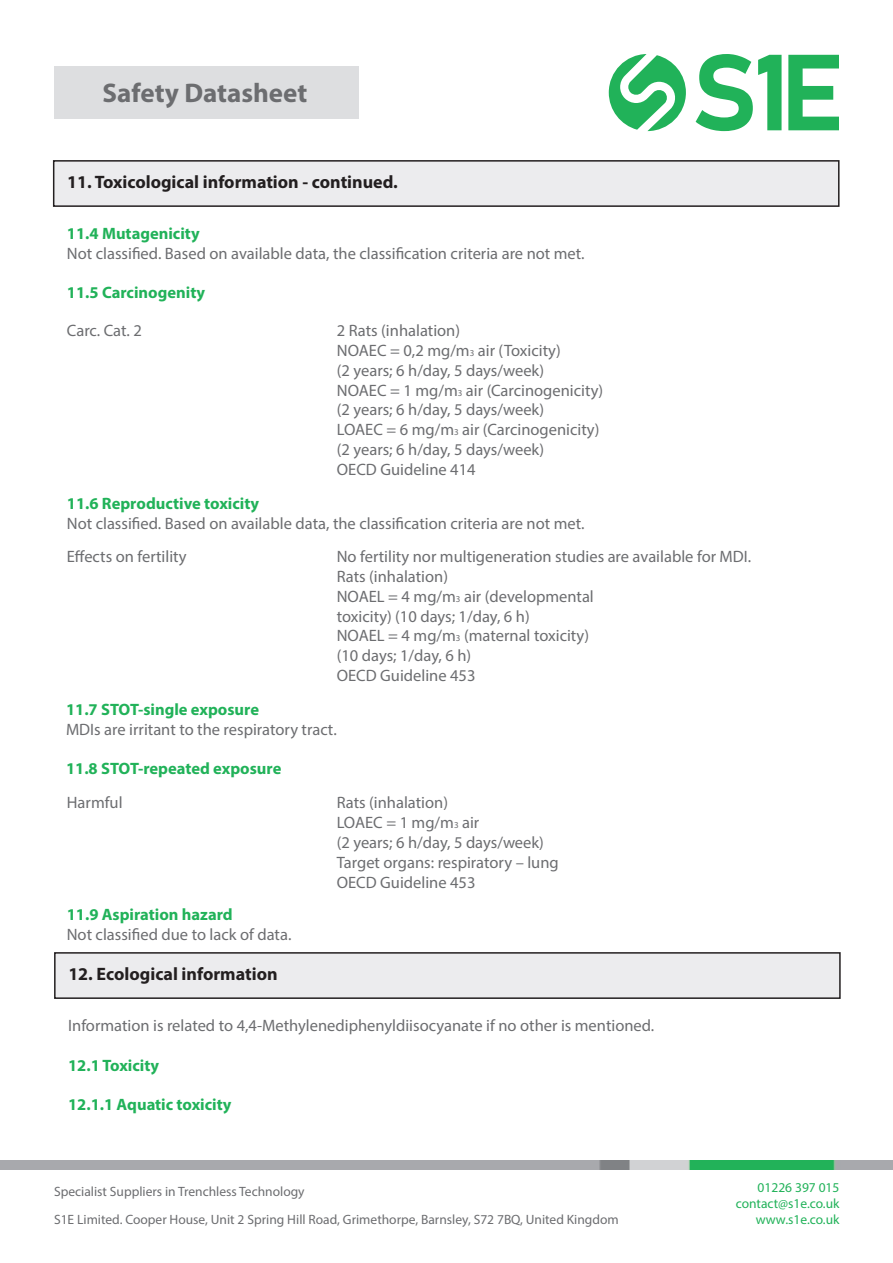
<style>
.page{position:relative;width:893px;height:1263px;background:#fff}
.page>*{position:absolute;margin:0;border:0;box-sizing:border-box;transform-origin:0 0}
.t1{font:700 27px "Myriad Pro";color:#6c6d70}
.t2{font:700 18px "Myriad Pro";color:#231f20}
.t3{font:16.5px "Myriad Pro";color:#6c6d70}
.t4{font:700 16.5px "Myriad Pro";color:#21b259}
.Body_text{font:13.5px "Myriad Pro";color:#6c6d70}
.t5{font:13.5px "Myriad Pro";color:#21b259}
.s1{font-size:9px}
</style>
<div class="page">
<div style="left:54px;top:66px;width:305px;height:53px;background:#dddee0"></div>
<svg style="left:696px;top:54px;width:85px;height:77px"></svg>
<svg style="left:788px;top:55px;width:51px;height:75px"></svg>
<svg style="left:609px;top:54px;width:77px;height:77px"></svg>
<img style="left:1px;top:1160px;width:892px;height:9px">
<div style="left:54px;top:161px;width:785px;height:45px;background:#ececee"></div>
<div style="left:53px;top:160px;width:786px;height:47px;border:2px solid #231f20"></div>
<div style="left:55px;top:953px;width:785px;height:45px;background:#ececee"></div>
<div style="left:54px;top:952px;width:787px;height:47px;border:2px solid #231f20"></div>
<p class="t1" style="left:102px;top:75px;width:206px">Safety Datasheet</p>
<p class="t2" style="left:67px;top:170px;width:332px">11. Toxicological information - continued.</p>
<p class="t4" style="left:67px;top:223px;width:134px">11.4 Mutagenicity</p>
<p class="t3" style="left:67px;top:243px;width:519px">Not classified. Based on available data, the classification criteria are not met.</p>
<p class="t4" style="left:67px;top:282px;width:140px">11.5 Carcinogenity</p>
<p class="t3" style="left:67px;top:320px;width:76px">Carc. Cat. 2</p>
<p class="t3" style="left:337px;top:320px;width:125px">2 Rats (inhalation)</p>
<p class="t3" style="left:337px;top:340px;width:225px">NOAEC = 0,2 mg/m<span class="s1">3</span> air (Toxicity)</p>
<p class="t3" style="left:337px;top:360px;width:209px">(2 years; 6 h/day, 5 days/week)</p>
<p class="t3" style="left:337px;top:380px;width:268px">NOAEC = 1 mg/m<span class="s1">3</span> air (Carcinogenicity)</p>
<p class="t3" style="left:337px;top:400px;width:209px">(2 years; 6 h/day, 5 days/week)</p>
<p class="t3" style="left:337px;top:419px;width:264px">LOAEC = 6 mg/m<span class="s1">3</span> air (Carcinogenicity)</p>
<p class="t3" style="left:337px;top:439px;width:209px">(2 years; 6 h/day, 5 days/week)</p>
<p class="t3" style="left:337px;top:459px;width:140px">OECD Guideline 414</p>
<p class="t4" style="left:67px;top:493px;width:194px">11.6 Reproductive toxicity</p>
<p class="t3" style="left:67px;top:513px;width:519px">Not classified. Based on available data, the classification criteria are not met.</p>
<p class="t3" style="left:67px;top:546px;width:121px">Effects on fertility</p>
<p class="t3" style="left:337px;top:546px;width:416px">No fertility nor multigeneration studies are available for MDI.</p>
<p class="t3" style="left:337px;top:566px;width:113px">Rats (inhalation)</p>
<p class="t3" style="left:337px;top:586px;width:259px">NOAEL = 4 mg/m<span class="s1">3</span> air (developmental</p>
<p class="t3" style="left:337px;top:606px;width:194px">toxicity) (10 days; 1/day, 6 h)</p>
<p class="t3" style="left:337px;top:626px;width:254px">NOAEL = 4 mg/m<span class="s1">3</span> (maternal toxicity)</p>
<p class="t3" style="left:337px;top:645px;width:136px">(10 days; 1/day, 6 h)</p>
<p class="t3" style="left:337px;top:665px;width:140px">OECD Guideline 453</p>
<p class="t4" style="left:66px;top:698px;width:195px">11.7 STOT-single exposure</p>
<p class="t3" style="left:66px;top:719px;width:272px">MDIs are irritant to the respiratory tract.</p>
<p class="t4" style="left:66px;top:758px;width:217px">11.8 STOT-repeated exposure</p>
<p class="t3" style="left:67px;top:793px;width:57px">Harmful</p>
<p class="t3" style="left:337px;top:793px;width:113px">Rats (inhalation)</p>
<p class="t3" style="left:337px;top:812px;width:144px">LOAEC = 1 mg/m<span class="s1">3</span> air</p>
<p class="t3" style="left:337px;top:832px;width:209px">(2 years; 6 h/day, 5 days/week)</p>
<p class="t3" style="left:337px;top:852px;width:224px">Target organs: respiratory – lung</p>
<p class="t3" style="left:337px;top:872px;width:140px">OECD Guideline 453</p>
<p class="t4" style="left:67px;top:904px;width:167px">11.9 Aspiration hazard</p>
<p class="t3" style="left:67px;top:924px;width:226px">Not classified due to lack of data.</p>
<p class="t2" style="left:68px;top:962px;width:211px">12. Ecological information</p>
<p class="t3" style="left:68px;top:1015px;width:588px">Information is related to 4,4-Methylenediphenyldiisocyanate if no other is mentioned.</p>
<p class="t4" style="left:68px;top:1054px;width:93px">12.1 Toxicity</p>
<p class="t4" style="left:68px;top:1094px;width:165px">12.1.1 Aquatic toxicity</p>
<p class="Body_text" style="left:54px;top:1183px;width:252px">Specialist Suppliers in Trenchless Technology</p>
<p class="Body_text" style="left:54px;top:1211px;width:566px">S1E Limited. Cooper House, Unit 2 Spring Hill Road, Grimethorpe, Barnsley, S72 7BQ, United Kingdom</p>
<p class="t5" style="left:758px;top:1179px;width:83px">01226 397 015</p>
<p class="t5" style="left:736px;top:1195px;width:105px">contact@s1e.co.uk</p>
<p class="t5" style="left:756px;top:1211px;width:85px">www.s1e.co.uk</p>
</div>
